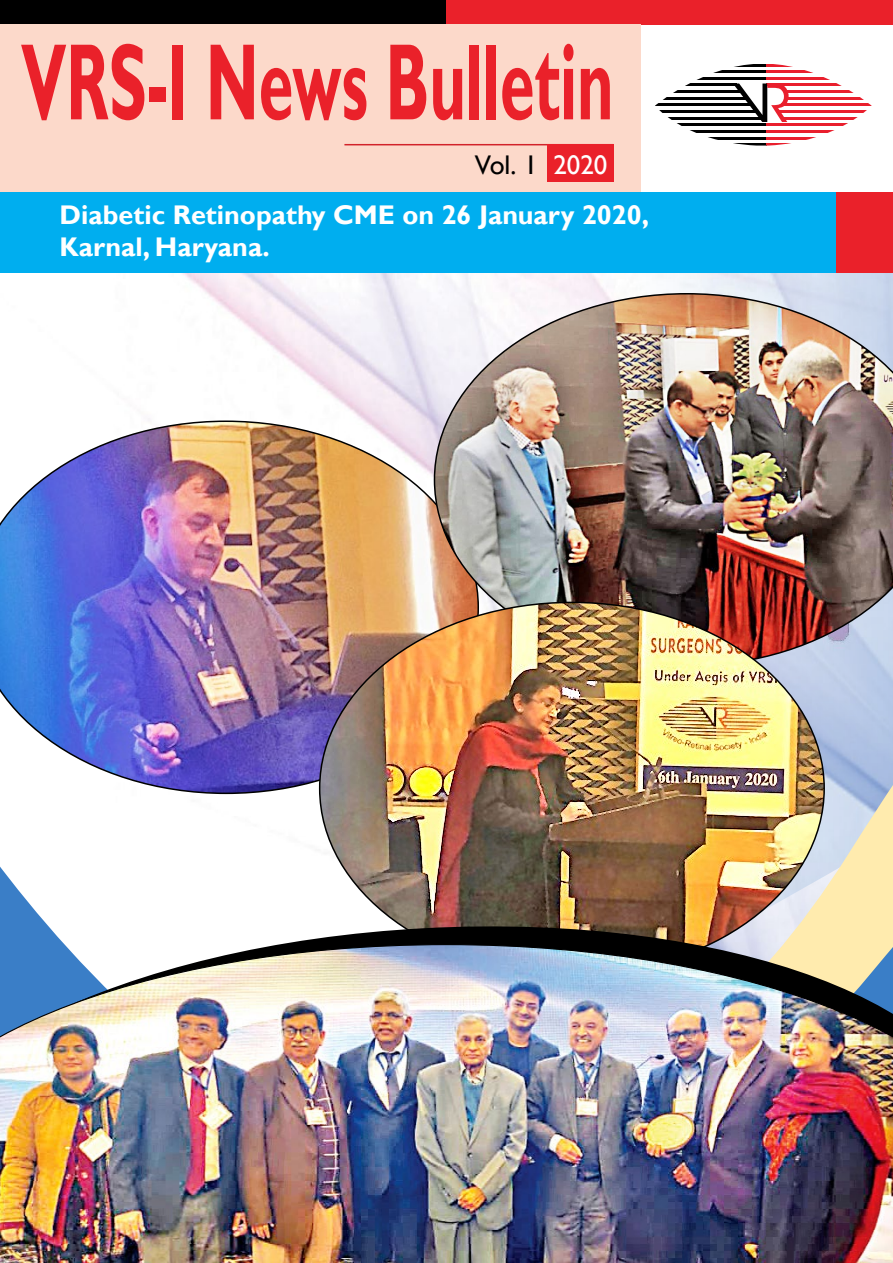
<style>
.page{position:relative;width:893px;height:1263px;background:#fff}
.page>*{position:absolute;margin:0;border:0;box-sizing:border-box;transform-origin:0 0}
.t1{font:700 109.35px "Gill Sans";color:#ea212a;scale:.57 1}
.t2{font:700 27px/32.4px "Gill Sans";color:#fff}
.t3{font:27px "Gill Sans";color:#000}
.s1{color:#fff}
</style>
<div class="page">
<div style="left:0;top:0;width:446px;height:24px;background:#000"></div>
<div style="left:446px;top:0;width:447px;height:24px;background:#ea212a"></div>
<svg style="left:589px;top:273px;width:304px;height:20px"></svg>
<div style="left:0;top:24px;width:640px;height:172px;background:#fcd9ca"></div>
<hr style="left:655px;top:64px;width:111px;height:2px;background:#010101">
<hr style="left:766px;top:64px;width:106px;height:2px;background:#e91f2d">
<hr style="left:655px;top:71px;width:111px;height:2px;background:#010101">
<hr style="left:766px;top:71px;width:106px;height:2px;background:#e91f2d">
<hr style="left:655px;top:77px;width:111px;height:3px;background:#010101">
<hr style="left:766px;top:77px;width:106px;height:3px;background:#e91f2d">
<hr style="left:655px;top:143px;width:111px;height:3px;background:#010101">
<hr style="left:766px;top:143px;width:106px;height:3px;background:#e91f2d">
<hr style="left:655px;top:137px;width:111px;height:3px;background:#010101">
<hr style="left:766px;top:137px;width:106px;height:3px;background:#e91f2d">
<hr style="left:655px;top:130px;width:111px;height:3px;background:#010101">
<hr style="left:766px;top:130px;width:106px;height:3px;background:#e91f2d">
<hr style="left:655px;top:123px;width:111px;height:3px;background:#010101">
<hr style="left:766px;top:123px;width:106px;height:3px;background:#e91f2d">
<hr style="left:655px;top:84px;width:82px;height:2px;background:#010101">
<hr style="left:766px;top:84px;width:106px;height:2px;background:#e91f2d">
<hr style="left:655px;top:90px;width:89px;height:3px;background:#010101">
<hr style="left:785px;top:90px;width:87px;height:3px;background:#e91f2d">
<hr style="left:655px;top:97px;width:92px;height:3px;background:#010101">
<hr style="left:785px;top:97px;width:87px;height:3px;background:#e91f2d">
<hr style="left:655px;top:104px;width:96px;height:2px;background:#010101">
<hr style="left:781px;top:104px;width:91px;height:2px;background:#e91f2d">
<hr style="left:655px;top:110px;width:102px;height:3px;background:#010101">
<hr style="left:779px;top:110px;width:93px;height:3px;background:#e91f2d">
<hr style="left:655px;top:117px;width:107px;height:3px;background:#010101">
<hr style="left:783px;top:117px;width:89px;height:3px;background:#e91f2d">
<svg style="left:733px;top:83px;width:56px;height:39px"></svg>
<div style="left:0;top:193px;width:893px;height:80px;background:#00aeef"></div>
<div style="left:836px;top:193px;width:57px;height:80px;background:#ea212a"></div>
<svg style="left:0;top:754px;width:893px;height:158px"></svg>
<img style="left:0;top:420px;width:434px;height:374px">
<img style="left:434px;top:293px;width:459px;height:374px">
<img style="left:320px;top:602px;width:504px;height:310px">
<svg style="left:0;top:912px;width:893px;height:32px"></svg>
<img style="left:0;top:944px;width:893px;height:319px">
<hr style="left:344px;top:144px;width:270px;height:1px;background:#d2232a">
<div style="left:547px;top:144px;width:67px;height:37px;background:#ea212a"></div>
<h1 class="t1" style="left:21px;top:17px;width:1041px">VRS-I News Bulletin</h1>
<p class="t3" style="left:475px;top:149px;width:134px">Vol. 1 <span class="s1">2020</span></p>
<p class="t2" style="left:60px;top:199px;width:591px">Diabetic Retinopathy CME on 26 January 2020,<br>Karnal, Haryana.</p>
</div>
